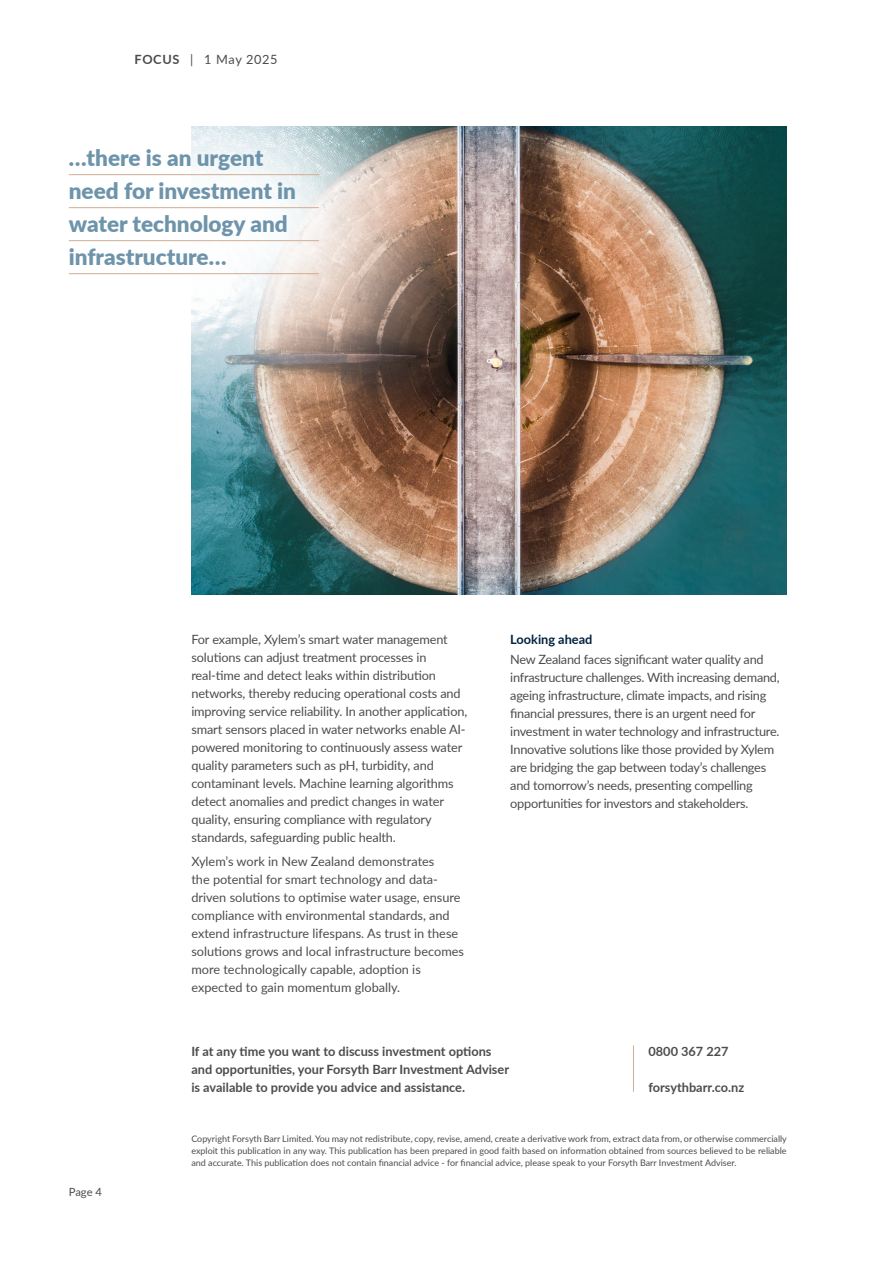
<style>
.page{position:relative;width:893px;height:1263px;background:#fff}
.page>*{position:absolute;margin:0;border:0;box-sizing:border-box;transform-origin:0 0}
.PullQuoteColour{font:900 22.5px "Lato";color:#6e94ab}
.Body_Copy{font:12.75px/18px "Lato";letter-spacing:-.01em;color:#4b4c4d}
._01_FB_Body_Copy{font:700 12.75px/18px "Lato";color:#4b4c4d}
.Sub_Heading{font:700 12.75px "Lato";color:#00223f}
.t1{font:11.25px "Lato";color:#4b4c4d}
._00_FB_Footnote_style{font:9px/12px "Lato";color:#4b4c4d;text-align:justify}
.s1{font-weight:700}
</style>
<div class="page">
<img style="left:191px;top:126px;width:596px;height:469px">
<img style="left:68px;top:126px;width:452px;height:352px">
<hr style="left:69px;top:174px;width:250px;height:1px;background:#d1ae94">
<hr style="left:69px;top:207px;width:250px;height:1px;background:#d1ae94">
<hr style="left:69px;top:240px;width:250px;height:1px;background:#d1ae94">
<hr style="left:69px;top:273px;width:250px;height:1px;background:#d1ae94">
<hr style="left:633px;top:1045px;width:1px;height:47px;background:#d1ae94">
<p class="Body_Copy" style="left:135px;top:50px;width:145px"><span class="s1">FOCUS</span> | 1 May 2025</p>
<p class="PullQuoteColour" style="left:69px;top:141px;width:196px">…there is an urgent</p>
<p class="PullQuoteColour" style="left:69px;top:174px;width:229px">need for investment in</p>
<p class="PullQuoteColour" style="left:69px;top:207px;width:220px">water technology and</p>
<p class="PullQuoteColour" style="left:69px;top:240px;width:159px">infrastructure…</p>
<p class="Body_Copy" style="left:191px;top:630px;width:277px">For example, Xylem’s smart water management solutions can adjust treatment processes in real-time and detect leaks within distribution networks, thereby reducing operational costs and improving service reliability. In another application, smart sensors placed in water networks enable AI&shy;powered monitoring to continuously assess water quality parameters such as pH, turbidity, and contaminant levels. Machine learning algorithms detect anomalies and predict changes in water quality, ensuring compliance with regulatory standards, safeguarding public health.</p>
<p class="Body_Copy" style="left:191px;top:852px;width:274px">Xylem’s work in New Zealand demonstrates<br>the potential for smart technology and data&shy;driven solutions to optimise water usage, ensure compliance with environmental standards, and extend infrastructure lifespans. As trust in these solutions grows and local infrastructure becomes more technologically capable, adoption is expected to gain momentum globally.</p>
<p class="Sub_Heading" style="left:510px;top:630px;width:84px">Looking ahead</p>
<p class="Body_Copy" style="left:510px;top:650px;width:271px">New Zealand faces significant water quality and infrastructure challenges. With increasing demand, ageing infrastructure, climate impacts, and rising financial pressures, there is an urgent need for investment in water technology and infrastructure.<br>Innovative solutions like those provided by Xylem are bridging the gap between today’s challenges and tomorrow’s needs, presenting compelling opportunities for investors and stakeholders.</p>
<p class="_01_FB_Body_Copy" style="left:191px;top:1041px;width:319px">If at any time you want to discuss investment options and opportunities, your Forsyth Barr Investment Adviser is available to provide you advice and assistance.</p>
<p class="_01_FB_Body_Copy" style="left:648px;top:1041px;width:82px">0800 367 227</p>
<p class="_01_FB_Body_Copy" style="left:648px;top:1077px;width:97px">forsythbarr.co.nz</p>
<p class="t1" style="left:69px;top:1183px;width:35px">Page 4</p>
<p class="_00_FB_Footnote_style" style="left:191px;top:1132px;width:597px">Copyright Forsyth Barr Limited. You may not redistribute, copy, revise, amend, create a derivative work from, extract data from, or otherwise commercially exploit this publication in any way. This publication has been prepared in good faith based on information obtained from sources believed to be reliable and accurate. This publication does not contain financial advice - for financial advice, please speak to your Forsyth Barr Investment Adviser.</p>
</div>
